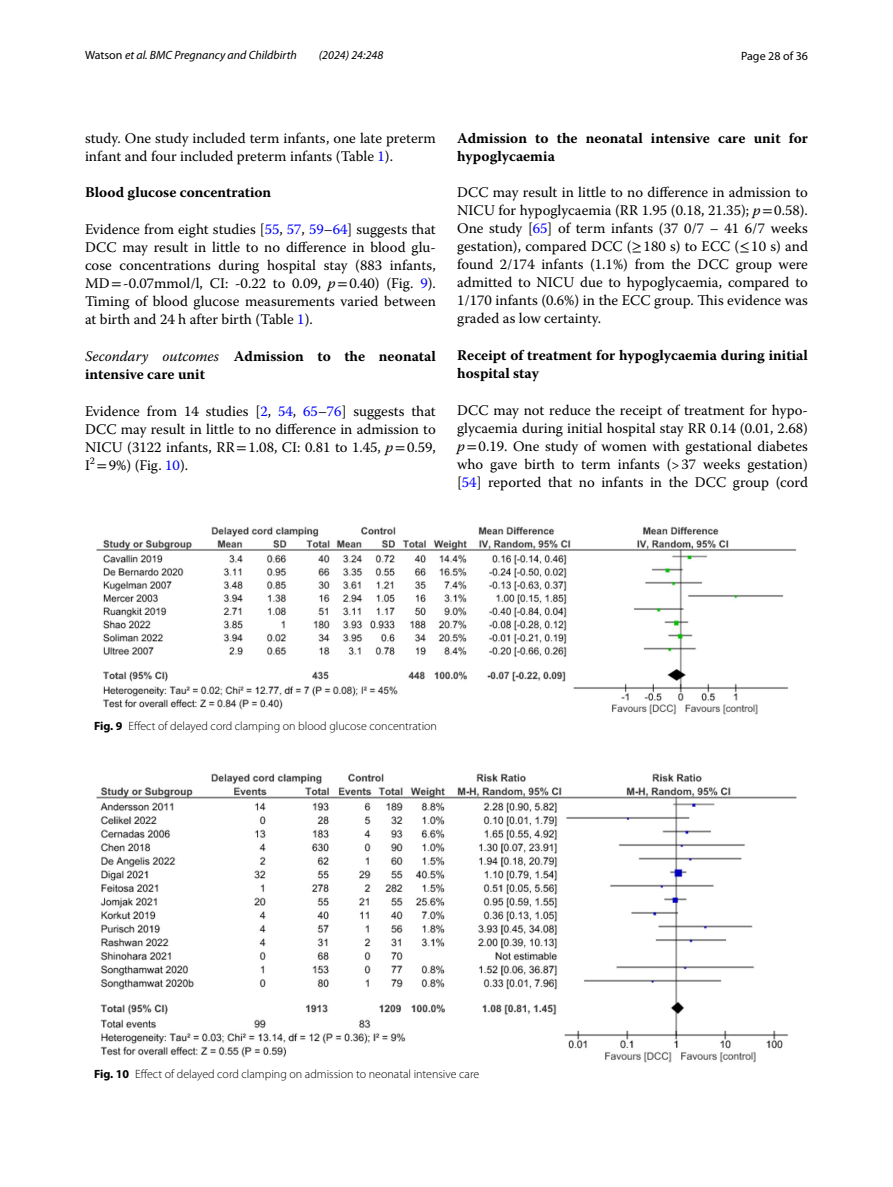
<style>
.page{position:relative;width:893px;height:1187px;background:#fff}
.page>*{position:absolute;margin:0;border:0;box-sizing:border-box;transform-origin:0 0}
.t1{font:14.7px/18px "Warnock Pro";color:#000;text-align:justify}
.t2{font:700 14.7px/18px "Warnock Pro";color:#000}
.t3{font:300 12px "Myriad Pro";color:#000}
.t4{font:italic 12px "Myriad Pro";color:#000}
.t5{font:12px "Myriad Pro";color:#000}
.s1{font-style:normal}
.s2{color:#00f}
.s3{font-family:"STIX"}
.s4{font-style:italic}
.s5{font-weight:400;font-style:italic}
.s6{font-weight:700}
</style>
<div class="page">
<img style="left:96px;top:526px;width:700px;height:188px">
<img style="left:96px;top:773px;width:701px;height:289px">
<p class="t4" style="left:85px;top:48px;width:213px"><span class="s1">Watson</span> et al. BMC Pregnancy and Childbirth</p>
<p class="t4" style="left:319px;top:48px;width:66px">(2024) 24:248</p>
<p class="t5" style="left:741px;top:48px;width:68px">Page 28 of 36</p>
<p class="t1" style="left:85px;top:128px;width:352px">study. One study included term infants, one late preterm infant and four included preterm infants (Table <span class="s2">1</span>).</p>
<p class="t2" style="left:85px;top:183px;width:188px">Blood glucose concentration</p>
<p class="t1" style="left:85px;top:220px;width:352px">Evidence from eight studies [<span class="s2">55</span>, <span class="s2">57</span>, <span class="s2">59</span>–<span class="s2">64</span>] suggests that DCC may result in little to no difference in blood glu&shy;cose concentrations during hospital stay (883 infants, MD<span class="s3">=</span>-0.07mmol/l, CI: -0.22 to 0.09, <span class="s4">p</span><span class="s3">=</span>0.40) (Fig. <span class="s2">9</span>).<br>Timing of blood glucose measurements varied between at birth and 24 h after birth (Table <span class="s2">1</span>).</p>
<p class="t2" style="left:85px;top:347px;width:352px"><span class="s5">Secondary outcomes</span> Admission to the neonatal intensive care unit</p>
<p class="t1" style="left:85px;top:401px;width:352px">Evidence from 14 studies [<span class="s2">2</span>, <span class="s2">54</span>, <span class="s2">65</span>–<span class="s2">76</span>] suggests that DCC may result in little to no difference in admission to NICU (3122 infants, RR<span class="s3">=</span>1.08, CI: 0.81 to 1.45, <span class="s4">p</span><span class="s3">=</span>0.59, I<sup>2</sup> <span class="s3">=</span>9%) (Fig. <span class="s2">10</span>).</p>
<p class="t2" style="left:457px;top:128px;width:352px">Admission to the neonatal intensive care unit for hypoglycaemia</p>
<p class="t1" style="left:457px;top:183px;width:352px">DCC may result in little to no difference in admission to NICU for hypoglycaemia (RR 1.95 (0.18, 21.35); <span class="s4">p</span><span class="s3">=</span>0.58).<br>One study [<span class="s2">65</span>] of term infants (37 0/7 – 41 6/7 weeks gestation), compared DCC (<span class="s3">≥</span>180 s) to ECC (<span class="s3">≤</span>10 s) and found 2/174 infants (1.1%) from the DCC group were admitted to NICU due to hypoglycaemia, compared to 1/170 infants (0.6%) in the ECC group. This evidence was graded as low certainty.</p>
<p class="t2" style="left:457px;top:346px;width:352px">Receipt of treatment for hypoglycaemia during initial hospital stay</p>
<p class="t1" style="left:457px;top:401px;width:352px">DCC may not reduce the receipt of treatment for hypo&shy;glycaemia during initial hospital stay RR 0.14 (0.01, 2.68) <span class="s4">p</span><span class="s3">=</span>0.19. One study of women with gestational diabetes who gave birth to term infants (&gt;37 weeks gestation) [<span class="s2">54</span>] reported that no infants in the DCC group (cord</p>
<p class="t3" style="left:94px;top:718px;width:344px"><span class="s6">Fig. 9</span> Effect of delayed cord clamping on blood glucose concentration</p>
<p class="t3" style="left:94px;top:1067px;width:387px"><span class="s6">Fig. 10</span> Effect of delayed cord clamping on admission to neonatal intensive care</p>
</div>
